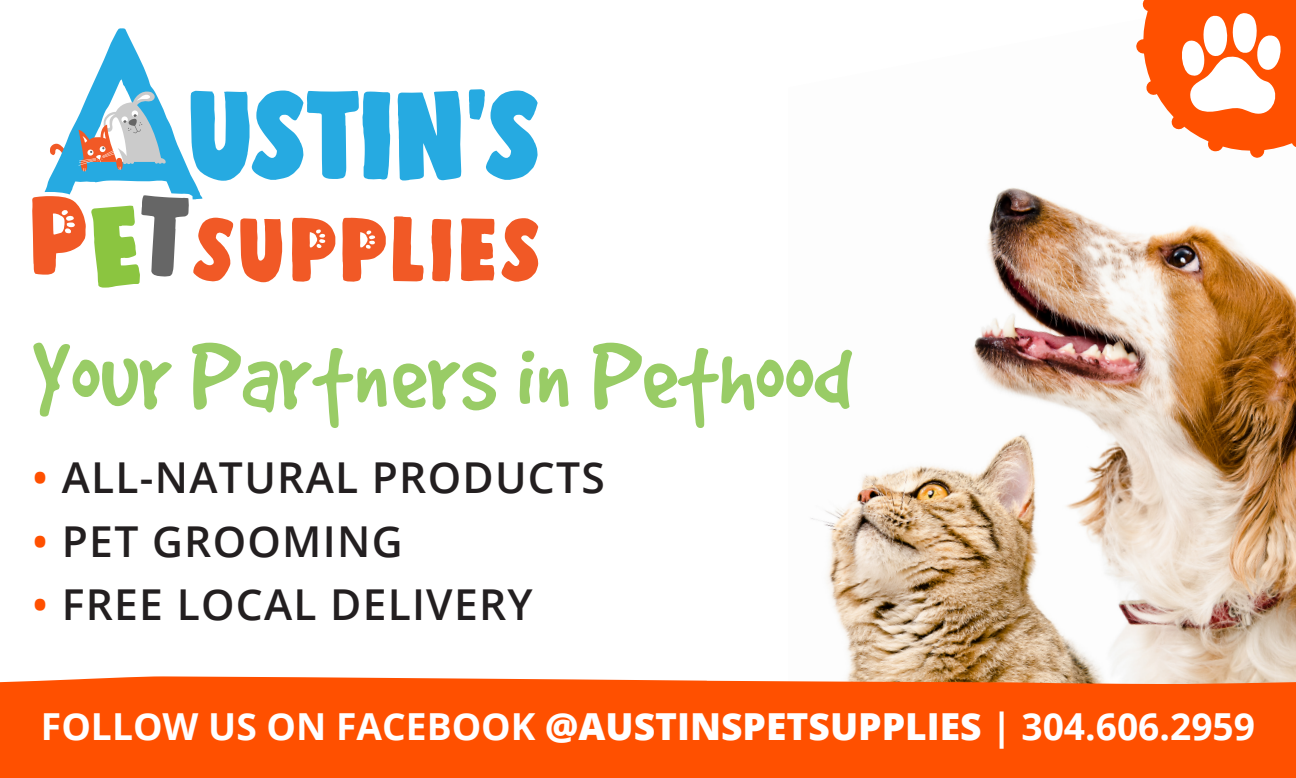
<style>
.page{position:relative;width:1296px;height:778px;background:#fff}
.page>*{position:absolute;margin:0;border:0;box-sizing:border-box;transform-origin:0 0}
.t1{font:104.67px "Good Dog Plain";color:#9c6}
.t2{font:600 42.57px "Open Sans";letter-spacing:.03em;color:#231f20}
.t3{font:700 37.2px "Open Sans";color:#fff}
.s1{color:#ff5000}
.s2{font-weight:800}
</style>
<div class="page">
<img style="left:811px;top:187px;width:485px;height:489px">
<div style="left:0;top:676px;width:1296px;height:102px;background:#ff5000"></div>
<svg style="left:32px;top:28px;width:506px;height:260px"></svg>
<svg style="left:1136px;top:0;width:160px;height:158px"></svg>
<p class="t1" style="left:32px;top:326px;width:821px">Your Partners in Pethood</p>
<p class="t2" style="left:32px;top:448px;width:574px"><span class="s1">•</span> ALL-NATURAL PRODUCTS</p>
<p class="t2" style="left:32px;top:512px;width:372px"><span class="s1">•</span> PET GROOMING</p>
<p class="t2" style="left:32px;top:575px;width:502px"><span class="s1">•</span> FREE LOCAL DELIVERY</p>
<p class="t3" style="left:41px;top:700px;width:1216px">FOLLOW US ON FACEBOOK <span class="s2">@AUSTINSPETSUPPLIES</span> | 304.606.2959</p>
</div>
